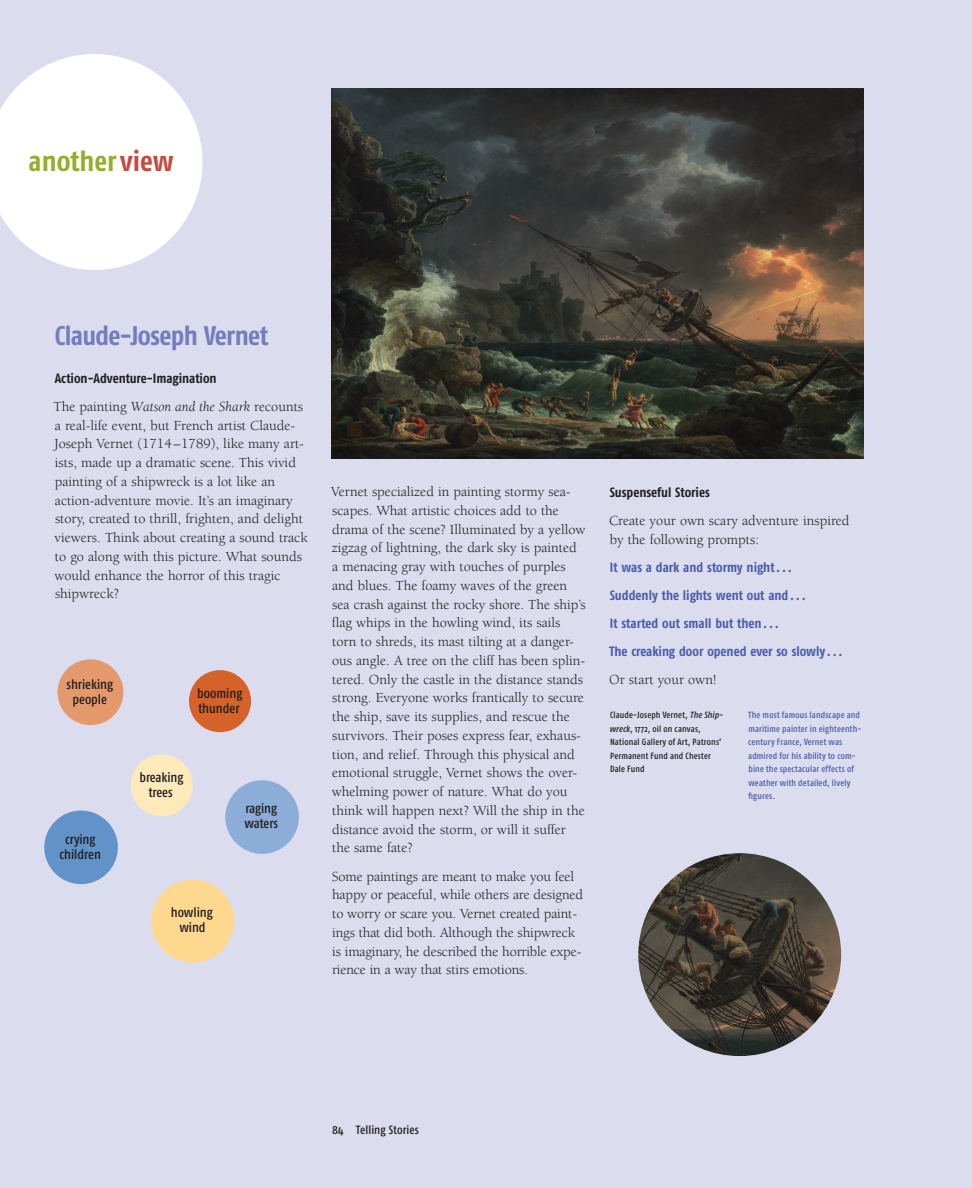
<style>
.page{position:relative;width:972px;height:1188px;background:#dbdcee}
.page>*{position:absolute;margin:0;border:0;box-sizing:border-box;transform-origin:0 0}
.t1{font:700 28.5px "Fago Co";color:#92af2a}
.t2{font:700 27px "Fago Co";letter-spacing:-.025em;color:#717dbd}
.t3{font:14.25px/18.8px "Berkeley Std";color:#231f20}
.t4{font:700 13.5px/28px "Fago Co";color:#4a5da9}
.t5{font:13.5px/15px "Fago Co Med";letter-spacing:-.005em;color:#231f20;text-align:center}
.t6{font:700 13.5px "Fago Co";color:#231f20}
.t7{font:12px "Fago Co Med";letter-spacing:.01em;color:#231f20}
.t8{font:9px/13.5px "Fago Co Med";letter-spacing:.015em;color:#4a5da9}
.t9{font:9px/13.5px "Fago Co Med";letter-spacing:.015em;color:#231f20}
.s1{color:#c6493e}
.s2{font-style:italic}
</style>
<div class="page">
<svg style="left:0;top:54px;width:202px;height:216px"></svg>
<img style="left:331px;top:89px;width:533px;height:370px">
<div style="left:151px;top:880px;width:83px;height:83px;background:#fed88f;border-radius:50%"></div>
<div style="left:225px;top:780px;width:74px;height:74px;background:#8badd7;border-radius:50%"></div>
<div style="left:58px;top:659px;width:65px;height:66px;background:#e4996d;border-radius:50%"></div>
<div style="left:131px;top:754px;width:62px;height:62px;background:#fee9ba;border-radius:50%"></div>
<div style="left:189px;top:670px;width:62px;height:62px;background:#d46229;border-radius:50%"></div>
<div style="left:44px;top:811px;width:74px;height:73px;background:#6193c8;border-radius:50%"></div>
<img style="left:638px;top:853px;width:203px;height:203px;border-radius:101px">
<h1 class="t1" style="left:29px;top:144px;width:147px">another <span class="s1">view</span></h1>
<h2 class="t2" style="left:55px;top:320px;width:215px">Claude-Joseph Vernet</h2>
<p class="t6" style="left:55px;top:370px;width:163px">Action-Adventure-Imagination</p>
<p class="t3" style="left:54px;top:397px;width:256px">The painting <span class="s2">Watson and the Shark</span> recounts a real-life event, but French artist Claude-Joseph Vernet (1714–1789), like many art&shy;ists, made up a dramatic scene. This vivid painting of a shipwreck is a lot like an action-adventure movie. It’s an imaginary story, created to thrill, frighten, and delight viewers. Think about creating a sound track to go along with this picture. What sounds would enhance the horror of this tragic shipwreck?</p>
<p class="t5" style="left:67px;top:676px;width:48px">shrieking people</p>
<p class="t5" style="left:60px;top:831px;width:43px">crying children</p>
<p class="t5" style="left:197px;top:686px;width:47px;text-align:left">booming thunder</p>
<p class="t5" style="left:139px;top:769px;width:46px">breaking trees</p>
<p class="t5" style="left:245px;top:800px;width:35px;text-align:left">raging waters</p>
<p class="t5" style="left:171px;top:905px;width:44px">howling wind</p>
<p class="t3" style="left:331px;top:482px;width:256px">Vernet specialized in painting stormy sea&shy;scapes. What artistic choices add to the drama of the scene? Illuminated by a yellow zigzag of lightning, the dark sky is painted a menacing gray with touches of purples and blues. The foamy waves of the green sea crash against the rocky shore. The ship’s flag whips in the howling wind, its sails torn to shreds, its mast tilting at a danger&shy;ous angle. A tree on the cliff has been splin&shy;tered. Only the castle in the distance stands strong. Everyone works frantically to secure the ship, save its supplies, and rescue the survivors. Their poses express fear, exhaus&shy;tion, and relief. Through this physical and emotional struggle, Vernet shows the over&shy;whelming power of nature. What do you think will happen next? Will the ship in the distance avoid the storm, or will it suffer the same fate?</p>
<p class="t3" style="left:332px;top:867px;width:253px">Some paintings are meant to make you feel happy or peaceful, while others are designed to worry or scare you. Vernet created paint&shy;ings that did both. Although the shipwreck is imaginary, he described the horrible expe&shy;rience in a way that stirs emotions.</p>
<p class="t6" style="left:610px;top:484px;width:102px">Suspenseful Stories</p>
<p class="t3" style="left:609px;top:511px;width:242px">Create your own scary adventure inspired by the following prompts:</p>
<p class="t4" style="left:609px;top:553px;width:235px">It was a dark and stormy night...<br>Suddenly the lights went out and...<br>It started out small but then...<br>The creaking door opened ever so slowly ...</p>
<p class="t3" style="left:609px;top:671px;width:109px">Or start your own!</p>
<p class="t9" style="left:609px;top:708px;width:115px">Claude-Joseph Vernet, <span class="s2">The Ship&shy;wreck,</span> 1772, oil on canvas,<br>National Gallery of Art, Patrons’<br>Permanent Fund and Chester<br>Dale Fund</p>
<p class="t8" style="left:748px;top:708px;width:115px">The most famous landscape and maritime painter in eighteenth&shy;century France, Vernet was admired for his ability to com&shy;bine the spectacular effects of weather with detailed, lively figures.</p>
<p class="t7" style="left:332px;top:1123px;width:88px">84 Telling Stories</p>
</div>
